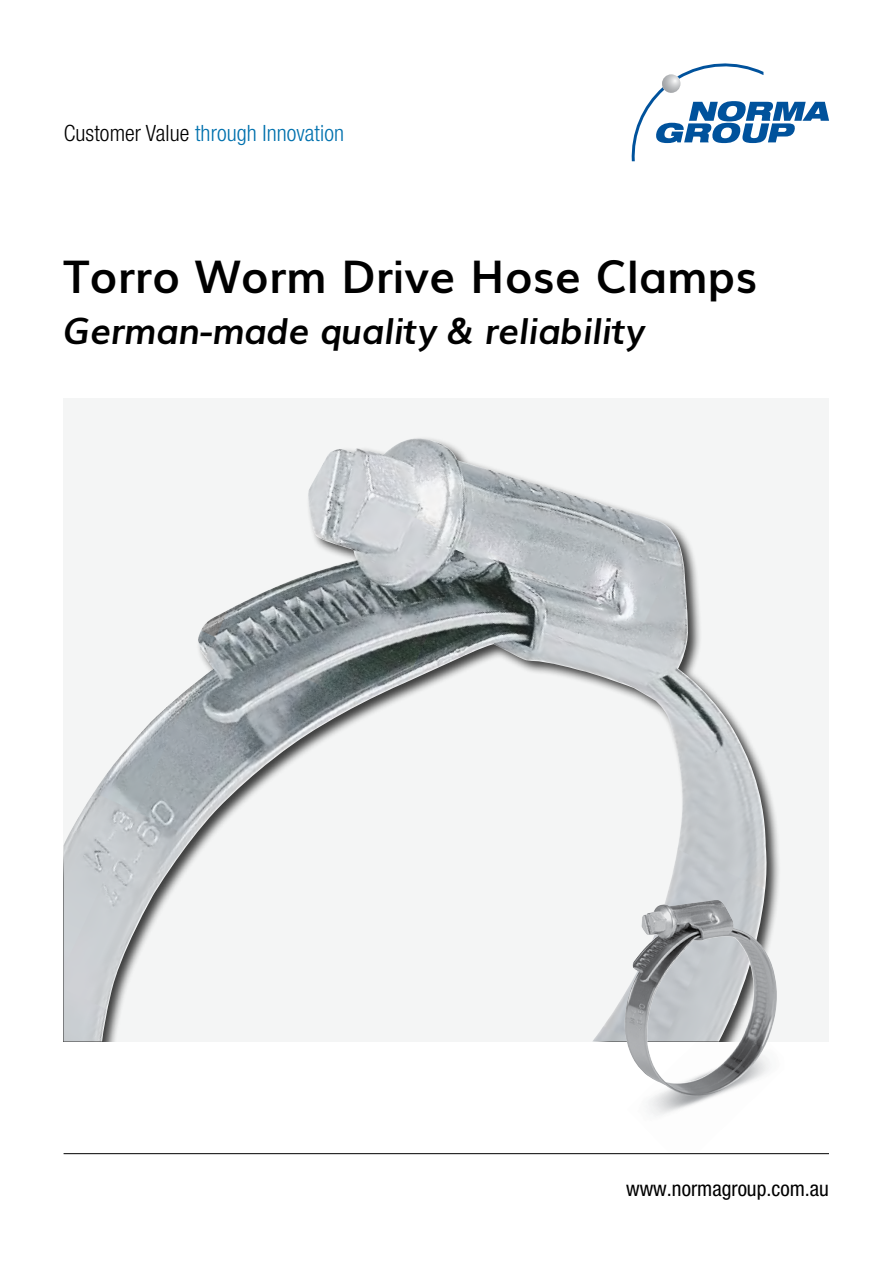
<style>
.page{position:relative;width:893px;height:1263px;background:#fff}
.page>*{position:absolute;margin:0;border:0;box-sizing:border-box;transform-origin:0 0}
.t1{font:700 45px "Muli";color:#000}
.t2{font:italic 700 36px "Muli";letter-spacing:-.01em;color:#000}
.t3{font:300 condensed 22.5px "Helvetica Neue LT Std";letter-spacing:.005em;color:#0071ae}
.t4{font:condensed 21px "Helvetica Neue LT Std";color:#000}
.s1{color:#000}
</style>
<div class="page">
<div style="left:64px;top:398px;width:765px;height:643px;background:#f4f5f5"></div>
<img style="left:64px;top:438px;width:707px;height:603px">
<svg style="left:632px;top:63px;width:197px;height:98px"></svg>
<hr style="left:64px;top:1153px;width:765px;height:1px;background:#000">
<img style="left:648px;top:1041px;width:136px;height:75px">
<img style="left:624px;top:900px;width:155px;height:197px">
<p class="t3" style="left:64px;top:121px;width:282px"><span class="s1">Customer Value</span> through Innovation</p>
<p class="t1" style="left:64px;top:241px;width:695px">Torro Worm Drive Hose Clamps</p>
<p class="t2" style="left:64px;top:302px;width:583px">German-made quality &amp; reliability</p>
<p class="t4" style="left:626px;top:1176px;width:204px">www.normagroup.com.au</p>
</div>
